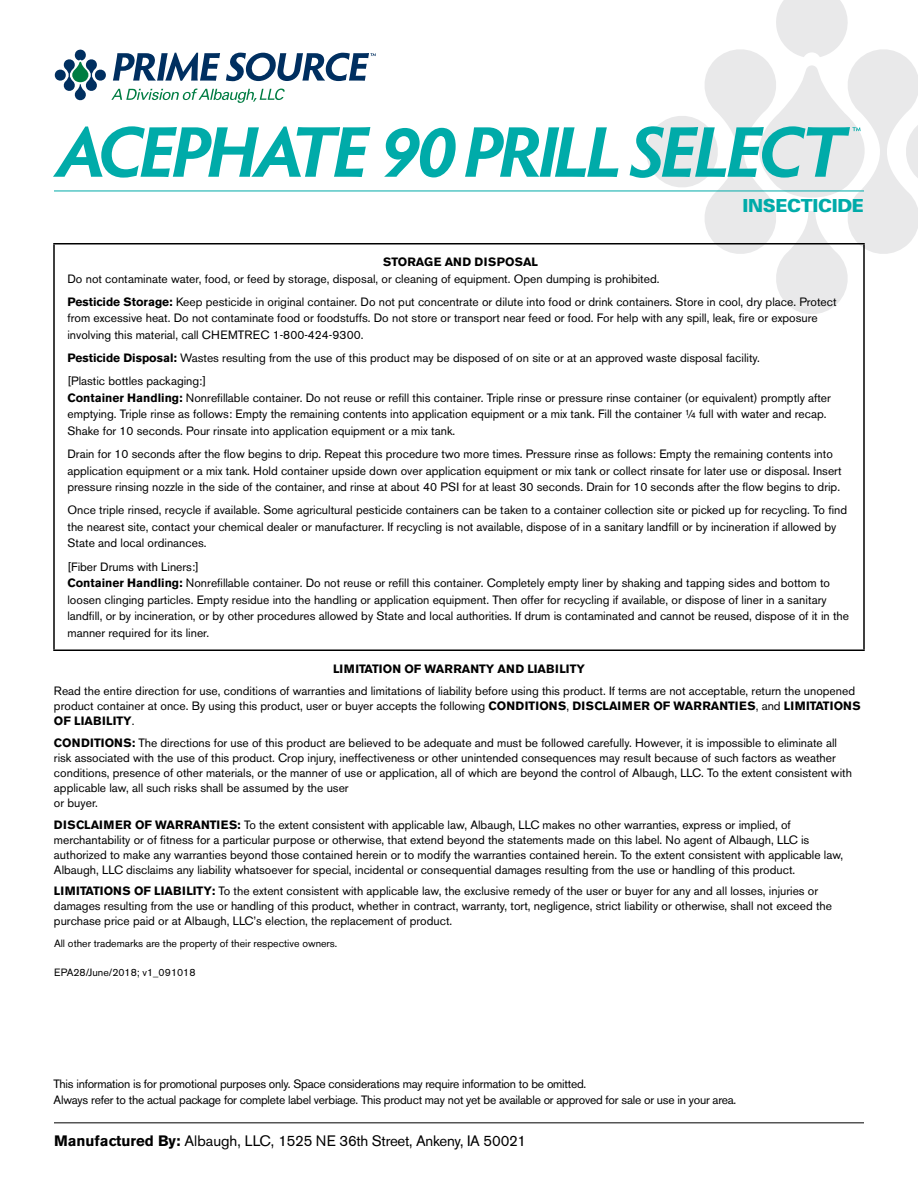
<style>
.page{position:relative;width:918px;height:1188px;background:#fff}
.page>*{position:absolute;margin:0;border:0;box-sizing:border-box;transform-origin:0 0}
.t1{font:900 18px "Univers";letter-spacing:-.02em;color:#00aba9}
.t2{font:15px "Akzidenz Grotesk BE";letter-spacing:-.02em;color:#000}
.t3{font:12px/16.5px "Akzidenz Grotesk BE";color:#000}
.t4{font:12px/16.5px "Akzidenz Grotesk BE";letter-spacing:-.02em;color:#000}
.t5{font:700 12px "Akzidenz Grotesk BE";color:#000}
.t6{font:10.5px "Akzidenz Grotesk BE";color:#000}
.s1{font-weight:700}
</style>
<div class="page">
<svg style="left:630px;top:0;width:288px;height:314px"></svg>
<svg style="left:53px;top:126px;width:317px;height:52px"></svg>
<svg style="left:384px;top:128px;width:72px;height:49px"></svg>
<svg style="left:465px;top:127px;width:153px;height:50px"></svg>
<hr style="left:54px;top:191px;width:810px;height:1px;background:#00aba9">
<hr style="left:54px;top:1122px;width:810px;height:1px;background:#000">
<svg style="left:55px;top:50px;width:321px;height:53px"></svg>
<hr style="left:53px;top:243px;width:812px;height:1px;background:#000">
<hr style="left:53px;top:244px;width:2px;height:406px;background:#000">
<hr style="left:863px;top:244px;width:2px;height:406px;background:#000">
<hr style="left:53px;top:650px;width:812px;height:1px;background:#000">
<h1 class="t1" style="left:743px;top:194px;width:123px">INSECTICIDE</h1>
<p class="t5" style="left:383px;top:255px;width:156px">STORAGE AND DISPOSAL</p>
<p class="t3" style="left:67px;top:267px;width:771px;line-height:23.2px">Do not contaminate water, food, or feed by storage, disposal, or cleaning of equipment. Open dumping is prohibited.<br><span class="s1">Pesticide Storage:</span> Keep pesticide in original container. Do not put concentrate or dilute into food or drink containers. Store in cool, dry place. Protect</p>
<p class="t3" style="left:67px;top:310px;width:752px">from excessive heat. Do not contaminate food or foodstuffs. Do not store or transport near feed or food. For help with any spill, leak, fire or exposure involving this material, call CHEMTREC 1-800-424-9300.</p>
<p class="t3" style="left:67px;top:346px;width:693px;line-height:23.2px"><span class="s1">Pesticide Disposal:</span> Wastes resulting from the use of this product may be disposed of on site or at an approved waste disposal facility. [Plastic bottles packaging:]</p>
<p class="t3" style="left:67px;top:390px;width:765px"><span class="s1">Container Handling:</span> Nonrefillable container. Do not reuse or refill this container. Triple rinse or pressure rinse container (or equivalent) promptly after emptying. Triple rinse as follows: Empty the remaining contents into application equipment or a mix tank. Fill the container ¼ full with water and recap.<br>Shake for 10 seconds. Pour rinsate into application equipment or a mix tank.</p>
<p class="t3" style="left:67px;top:446px;width:776px">Drain for 10 seconds after the flow begins to drip. Repeat this procedure two more times. Pressure rinse as follows: Empty the remaining contents into application equipment or a mix tank. Hold container upside down over application equipment or mix tank or collect rinsate for later use or disposal. Insert pressure rinsing nozzle in the side of the container, and rinse at about 40 PSI for at least 30 seconds. Drain for 10 seconds after the flow begins to drip.</p>
<p class="t3" style="left:67px;top:502px;width:781px">Once triple rinsed, recycle if available. Some agricultural pesticide containers can be taken to a container collection site or picked up for recycling. To find the nearest site, contact your chemical dealer or manufacturer. If recycling is not available, dispose of in a sanitary landfill or by incineration if allowed by<br>State and local ordinances.</p>
<p class="t3" style="left:67px;top:558px;width:783px">[Fiber Drums with Liners:]<br><span class="s1">Container Handling:</span> Nonrefillable container. Do not reuse or refill this container. Completely empty liner by shaking and tapping sides and bottom to loosen clinging particles. Empty residue into the handling or application equipment. Then offer for recycling if available, or dispose of liner in a sanitary landfill, or by incineration, or by other procedures allowed by State and local authorities. If drum is contaminated and cannot be reused, dispose of it in the manner required for its liner.</p>
<p class="t5" style="left:333px;top:662px;width:253px">LIMITATION OF WARRANTY AND LIABILITY</p>
<p class="t3" style="left:54px;top:684px;width:808px;line-height:15px">Read the entire direction for use, conditions of warranties and limitations of liability before using this product. If terms are not acceptable, return the unopened product container at once. By using this product, user or buyer accepts the following <span class="s1">CONDITIONS</span>, <span class="s1">DISCLAIMER OF WARRANTIES</span>, and <span class="s1">LIMITATIONS<br>OF LIABILITY</span>.</p>
<p class="t3" style="left:54px;top:735px;width:799px;line-height:15px"><span class="s1">CONDITIONS:</span> The directions for use of this product are believed to be adequate and must be followed carefully. However, it is impossible to eliminate all risk associated with the use of this product. Crop injury, ineffectiveness or other unintended consequences may result because of such factors as weather conditions, presence of other materials, or the manner of use or application, all of which are beyond the control of Albaugh, LLC. To the extent consistent with applicable law, all such risks shall be assumed by the user<br>or buyer.</p>
<p class="t3" style="left:54px;top:817px;width:791px;line-height:15px"><span class="s1">DISCLAIMER OF WARRANTIES:</span> To the extent consistent with applicable law, Albaugh, LLC makes no other warranties, express or implied, of merchantability or of fitness for a particular purpose or otherwise, that extend beyond the statements made on this label. No agent of Albaugh, LLC is authorized to make any warranties beyond those contained herein or to modify the warranties contained herein. To the extent consistent with applicable law, Albaugh, LLC disclaims any liability whatsoever for special, incidental or consequential damages resulting from the use or handling of this product.</p>
<p class="t3" style="left:54px;top:884px;width:780px;line-height:15px"><span class="s1">LIMITATIONS OF LIABILITY:</span> To the extent consistent with applicable law, the exclusive remedy of the user or buyer for any and all losses, injuries or damages resulting from the use or handling of this product, whether in contract, warranty, tort, negligence, strict liability or otherwise, shall not exceed the purchase price paid or at Albaugh, LLC’s election, the replacement of product.</p>
<p class="t6" style="left:54px;top:937px;width:283px">All other trademarks are the property of their respective owners.</p>
<p class="t6" style="left:54px;top:966px;width:143px">EPA28/June/2018; v1_091018</p>
<p class="t4" style="left:54px;top:1075px;width:683px">This information is for promotional purposes only. Space considerations may require information to be omitted.<br>Always refer to the actual package for complete label verbiage. This product may not yet be available or approved for sale or use in your area.</p>
<p class="t2" style="left:54px;top:1132px;width:474px"><span class="s1">Manufactured By:</span> Albaugh, LLC, 1525 NE 36th Street, Ankeny, IA 50021</p>
</div>
